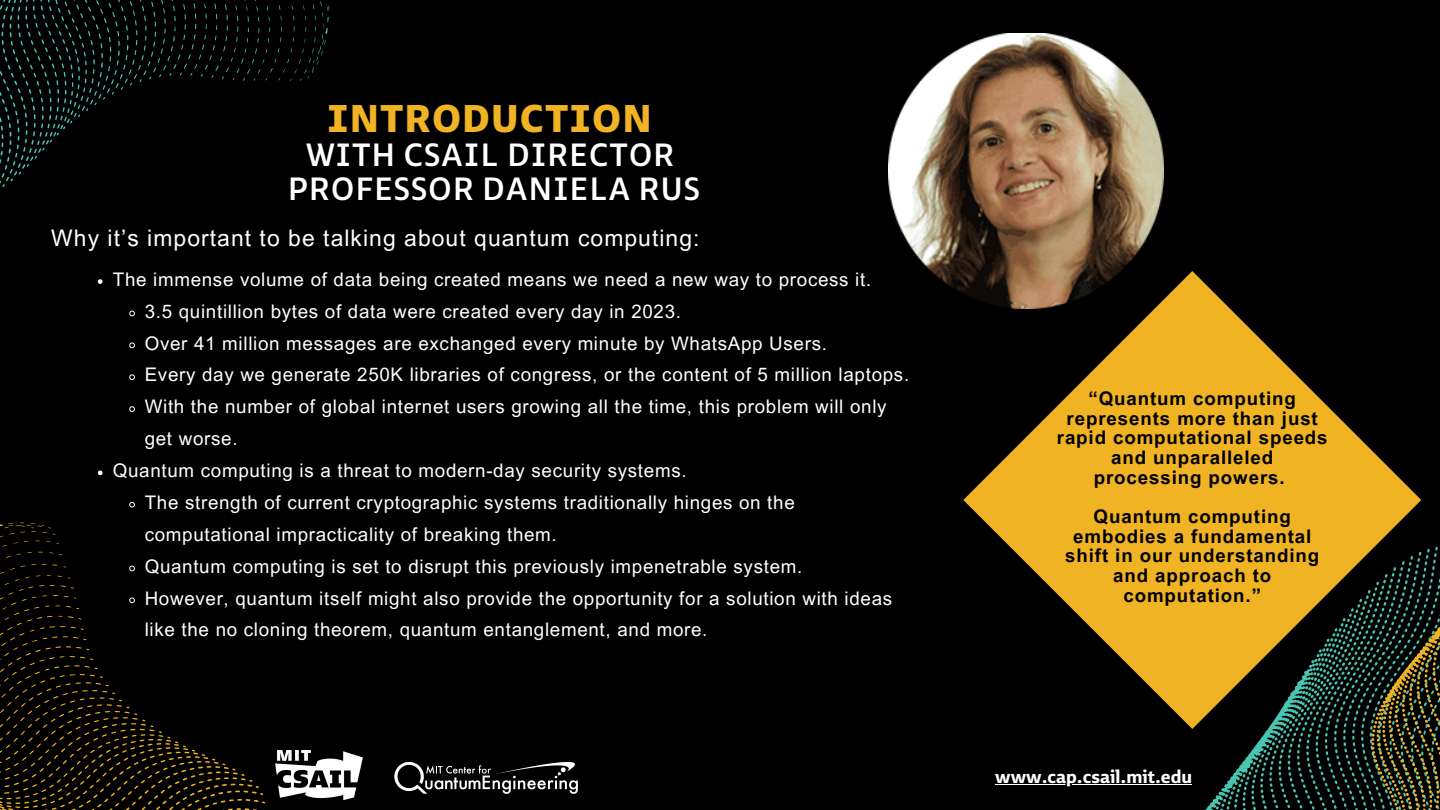
<style>
.page{position:relative;width:1440px;height:810px;background:#000}
.page>*{position:absolute;margin:0;border:0;box-sizing:border-box;transform-origin:0 0}
.t1{font:800 37.5px "CSAIL Ebony";letter-spacing:.045em;color:#f0b323}
.t2{font:600 31.25px "CSAIL Ebony";letter-spacing:.045em;color:#fff}
.t3{font:22.88px "Arial MT Pro";letter-spacing:.045em;color:#fff}
.t4{font:18.75px/31.9px "Arial MT Pro";letter-spacing:.04em;color:#fff}
.t5{font:700 18.75px/19.8px "Arial MT Pro";letter-spacing:.045em;color:#000;text-align:center}
.t6{font:700 18.75px "CSAIL Ebony";color:#fff}
</style>
<div class="page">
<svg style="left:0;top:0;width:330px;height:282px"></svg>
<svg style="left:1205px;top:729px;width:154px;height:81px"></svg>
<svg style="left:1359px;top:546px;width:81px;height:264px"></svg>
<svg style="left:0;top:472px;width:265px;height:338px"></svg>
<img style="left:394px;top:762px;width:184px;height:32px">
<img style="left:275px;top:750px;width:88px;height:51px">
<img style="left:889px;top:34px;width:274px;height:259px">
<svg style="left:963px;top:271px;width:458px;height:458px"></svg>
<svg style="left:98px;top:279px;width:5px;height:5px"></svg>
<svg style="left:129px;top:310px;width:6px;height:7px"></svg>
<svg style="left:129px;top:342px;width:6px;height:7px"></svg>
<svg style="left:129px;top:374px;width:6px;height:6px"></svg>
<svg style="left:129px;top:406px;width:6px;height:6px"></svg>
<svg style="left:98px;top:470px;width:5px;height:5px"></svg>
<svg style="left:129px;top:501px;width:7px;height:7px"></svg>
<svg style="left:129px;top:565px;width:7px;height:7px"></svg>
<svg style="left:129px;top:597px;width:7px;height:7px"></svg>
<hr style="left:995px;top:784px;width:197px;height:1px;background:#fff">
<p class="t1" style="left:327px;top:94px;width:326px">INTRODUCTION</p>
<p class="t2" style="left:306px;top:135px;width:369px">WITH CSAIL DIRECTOR</p>
<p class="t2" style="left:288px;top:169px;width:413px">PROFESSOR DANIELA RUS</p>
<p class="t3" style="left:51px;top:229px;width:650px">Why it’s important to be talking about quantum computing:</p>
<p class="t4" style="left:113px;top:266px;width:760px">The immense volume of data being created means we need a new way to process it.</p>
<p class="t4" style="left:145px;top:298px;width:538px">3.5 quintillion bytes of data were created every day in 2023.</p>
<p class="t4" style="left:145px;top:329px;width:684px">Over 41 million messages are exchanged every minute by WhatsApp Users.</p>
<p class="t4" style="left:145px;top:361px;width:766px">Every day we generate 250K libraries of congress, or the content of 5 million laptops.</p>
<p class="t4" style="left:145px;top:393px;width:743px">With the number of global internet users growing all the time, this problem will only get worse.</p>
<p class="t4" style="left:113px;top:457px;width:575px">Quantum computing is a threat to modern-day security systems.</p>
<p class="t4" style="left:145px;top:489px;width:652px">The strength of current cryptographic systems traditionally hinges on the computational impracticality of breaking them.</p>
<p class="t4" style="left:145px;top:553px;width:659px">Quantum computing is set to disrupt this previously impenetrable system.</p>
<p class="t4" style="left:145px;top:584px;width:749px">However, quantum itself might also provide the opportunity for a solution with ideas like the no cloning theorem, quantum entanglement, and more.</p>
<p class="t5" style="left:1057px;top:391px;width:272px">“Quantum computing represents more than just rapid computational speeds and unparalleled processing powers.</p>
<p class="t5" style="left:1065px;top:509px;width:256px">Quantum computing embodies a fundamental shift in our understanding and approach to computation.”</p>
<p class="t6" style="left:995px;top:764px;width:198px">www.cap.csail.mit.edu</p>
</div>
